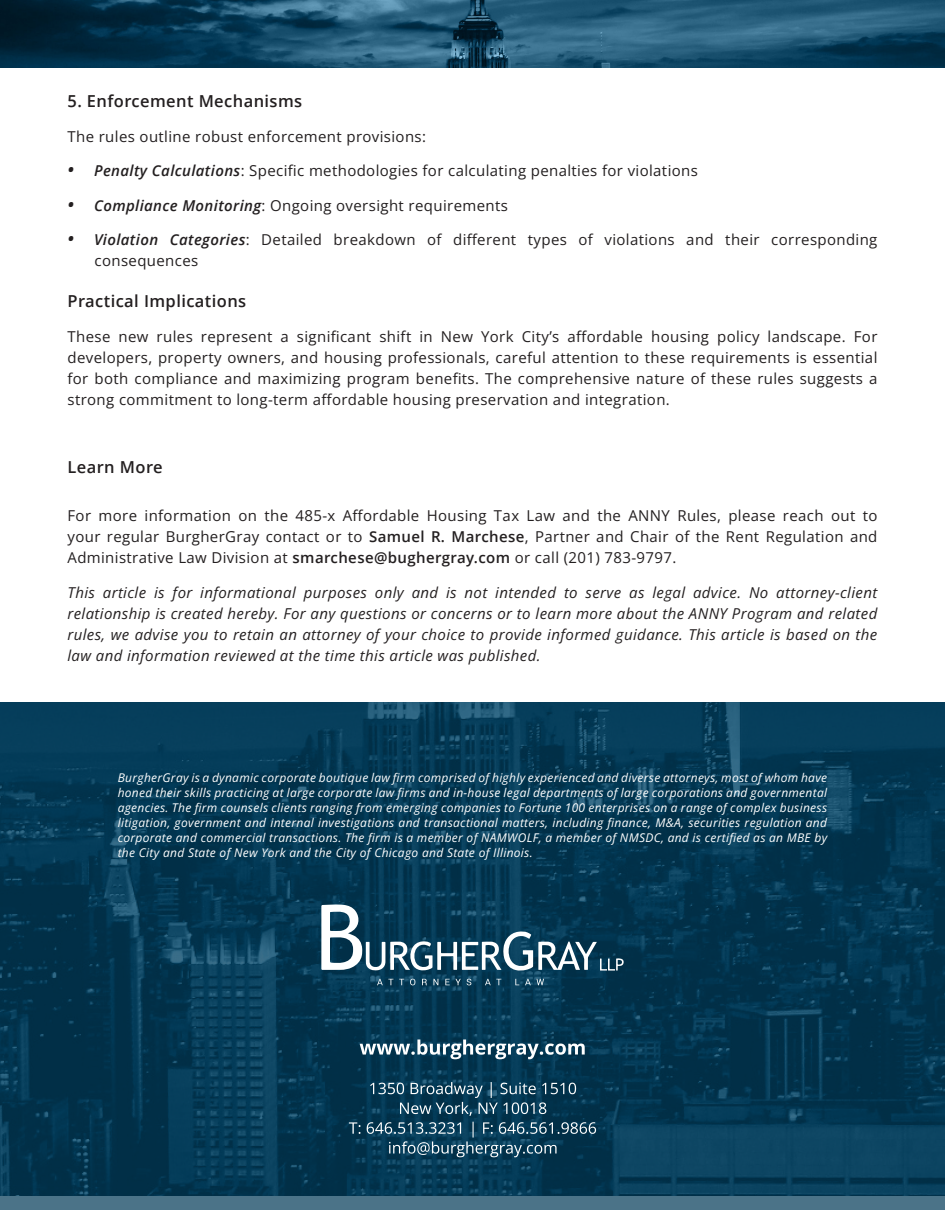
<style>
.page{position:relative;width:945px;height:1215px;background:#fff}
.page>*{position:absolute;margin:0;border:0;box-sizing:border-box;transform-origin:0 0}
.t1{font:600 16.5px "Open Sans";letter-spacing:.025em;color:#231f20}
.t2{font:15px/21px "Open Sans";letter-spacing:.025em;color:#231f20;text-align:justify}
.t3{font:italic 15px/21px "Open Sans";letter-spacing:.025em;color:#231f20;text-align:justify}
.t4{font:italic 12px/15px "Open Sans";letter-spacing:.025em;color:#fff;text-align:justify}
.s1{font-weight:600;font-style:italic;font-size:18px}
.s2{font-weight:600;font-style:italic}
.s3{font-weight:600}
</style>
<div class="page">
<img style="left:0;top:0;width:945px;height:68px">
<svg style="left:0;top:702px;width:944px;height:508px;background:#063a54"></svg>
<svg style="left:349px;top:1122px;width:247px;height:35px;background:#27546b"></svg>
<svg style="left:370px;top:1082px;width:206px;height:34px;background:#27536a"></svg>
<svg style="left:360px;top:1040px;width:225px;height:19px"></svg>
<svg style="left:377px;top:979px;width:16px;height:6px"></svg>
<svg style="left:399px;top:979px;width:5px;height:6px"></svg>
<svg style="left:410px;top:979px;width:5px;height:6px"></svg>
<svg style="left:422px;top:979px;width:5px;height:6px"></svg>
<svg style="left:433px;top:979px;width:5px;height:6px"></svg>
<svg style="left:445px;top:979px;width:16px;height:6px"></svg>
<svg style="left:467px;top:979px;width:4px;height:6px"></svg>
<svg style="left:485px;top:979px;width:16px;height:6px"></svg>
<svg style="left:515px;top:979px;width:4px;height:6px"></svg>
<svg style="left:525px;top:979px;width:19px;height:6px"></svg>
<svg style="left:321px;top:904px;width:303px;height:67px"></svg>
<p class="t1" style="left:68px;top:90px;width:236px">5. Enforcement Mechanisms</p>
<p class="t2" style="left:68px;top:125px;width:360px">The rules outline robust enforcement provisions:</p>
<p class="t2" style="left:68px;top:160px;width:632px"><span class="s1">•</span> <span class="s2">Penalty Calculations</span>: Specific methodologies for calculating penalties for violations</p>
<p class="t2" style="left:68px;top:194px;width:442px"><span class="s1">•</span> <span class="s2">Compliance Monitoring</span>: Ongoing oversight requirements</p>
<p class="t2" style="left:94px;top:229px;width:784px;text-indent:-27px"><span class="s1">•</span> <span class="s2">Violation Categories</span>: Detailed breakdown of different types of violations and their corresponding consequences</p>
<p class="t1" style="left:68px;top:290px;width:180px">Practical Implications</p>
<p class="t2" style="left:68px;top:326px;width:812px">These new rules represent a significant shift in New York City’s affordable housing policy landscape. For developers, property owners, and housing professionals, careful attention to these requirements is essential for both compliance and maximizing program benefits. The comprehensive nature of these rules suggests a strong commitment to long-term affordable housing preservation and integration.</p>
<p class="t1" style="left:68px;top:456px;width:97px">Learn More</p>
<p class="t2" style="left:68px;top:505px;width:812px">For more information on the 485-x Affordable Housing Tax Law and the ANNY Rules, please reach out to your regular BurgherGray contact or to <span class="s3">Samuel R. Marchese</span>, Partner and Chair of the Rent Regulation and Administrative Law Division at <span class="s3">smarchese@bughergray.com</span> or call (201) 783-9797.</p>
<p class="t3" style="left:68px;top:581px;width:811px">This article is for informational purposes only and is not intended to serve as legal advice. No attorney-client relationship is created hereby. For any questions or concerns or to learn more about the ANNY Program and related rules, we advise you to retain an attorney of your choice to provide informed guidance. This article is based on the law and information reviewed at the time this article was published.</p>
<p class="t4" style="left:118px;top:770px;width:711px">BurgherGray is a dynamic corporate boutique law firm comprised of highly experienced and diverse attorneys, most of whom have honed their skills practicing at large corporate law firms and in-house legal departments of large corporations and governmental agencies. The firm counsels clients ranging from emerging companies to Fortune 100 enterprises on a range of complex business litigation, government and internal investigations and transactional matters, including finance, M&amp;A, securities regulation and corporate and commercial transactions. The firm is a member of NAMWOLF, a member of NMSDC, and is certified as an MBE by the City and State of New York and the City of Chicago and State of Illinois.</p>
</div>
